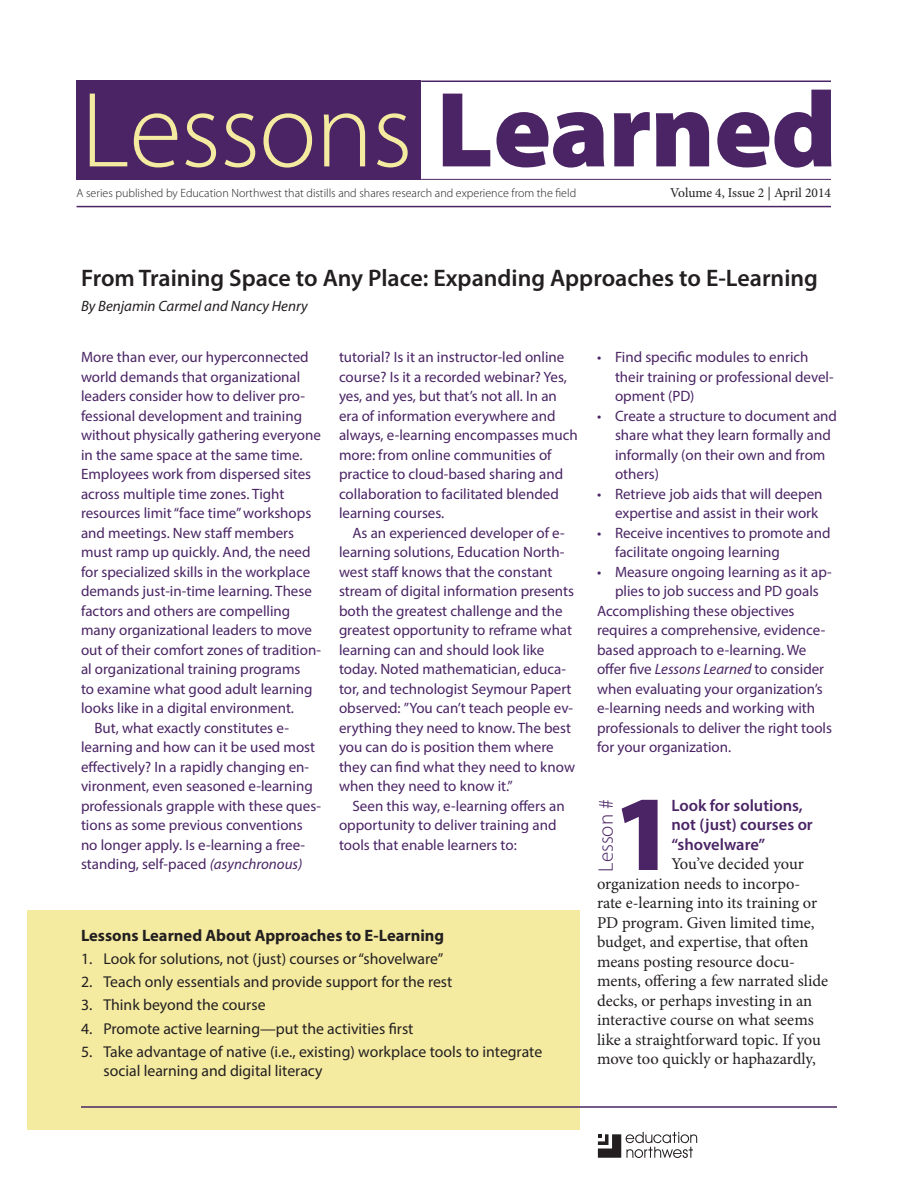
<style>
.page{position:relative;width:918px;height:1188px;background:#fff}
.page>*{position:absolute;margin:0;border:0;box-sizing:border-box;transform-origin:0 0}
.t1{font:300 108px "Myriad Pro";letter-spacing:-.01em;color:#f4eba1}
.lesson_subheader{font:900 108px "Myriad Pro";color:#4a2464}
.heading{font:600 24px "Myriad Pro";color:#231f20}
.lesson_subheader-2{font:300 21px "Myriad Pro";color:#4a2464}
.body_no_indent{font:16.5px/19.5px "Minion Pro";color:#231f20}
.lesson_subhead_text{font:600 16.5px/19.5px "Myriad Pro";color:#4a2464}
.sidebar_heading{font:700 16.5px "Myriad Pro";color:#231f20}
.t2{font:15.75px/18.8px "Myriad Pro";color:#231f20}
.lead_in_text{font:15px/19.5px "Myriad Pro";color:#4a2464}
.author_s{font:italic 15px "Myriad Pro";color:#231f20}
.t3{font:13.5px "Minion Pro";letter-spacing:-.005em;color:#231f20}
.t4{font:300 12px "Myriad Pro";color:#231f20}
.s1{font-weight:900;color:#4a2464}
.s2{font-style:italic}
</style>
<div class="page">
<div style="left:76px;top:81px;width:345px;height:99px;background:#4a2464"></div>
<div style="left:27px;top:910px;width:553px;height:220px;background:#f4eba1"></div>
<hr style="left:81px;top:1106px;width:756px;height:2px;background:#4a2464">
<hr style="left:421px;top:179px;width:410px;height:1px;background:#4a2464">
<hr style="left:421px;top:81px;width:410px;height:1px;background:#4a2464">
<hr style="left:77px;top:206px;width:754px;height:1px;background:#4a2464">
<svg style="left:598px;top:1132px;width:99px;height:26px"></svg>
<p class="t1" style="left:81px;top:71px;width:758px">Lessons <span class="s1">Learned</span></p>
<p class="t4" style="left:76px;top:187px;width:501px">A series published by Education Northwest that distills and shares research and experience from the field</p>
<p class="t3" style="left:670px;top:184px;width:162px">Volume 4, Issue 2 | April 2014</p>
<p class="heading" style="left:81px;top:263px;width:739px">From Training Space to Any Place: Expanding Approaches to E-Learning</p>
<p class="author_s" style="left:81px;top:297px;width:228px">By Benjamin Carmel and Nancy Henry</p>
<p class="lead_in_text" style="left:81px;top:347px;width:241px">More than ever, our hyperconnected world demands that organizational leaders consider how to deliver pro&shy;fessional development and training without physically gathering everyone in the same space at the same time.<br>Employees work from dispersed sites across multiple time zones. Tight resources limit “face time” workshops and meetings. New staff members must ramp up quickly. And, the need for specialized skills in the workplace demands just-in-time learning. These factors and others are compelling many organizational leaders to move out of their comfort zones of tradition&shy;al organizational training programs<br>to examine what good adult learning looks like in a digital environment.</p>
<p class="lead_in_text" style="left:81px;top:718px;width:241px;text-indent:14px">But, what exactly constitutes e&shy;learning and how can it be used most effectively? In a rapidly changing en&shy;vironment, even seasoned e-learning professionals grapple with these ques&shy;tions as some previous conventions no longer apply. Is e-learning a free&shy;standing, self-paced <span class="s2">(asynchronous)</span></p>
<p class="lead_in_text" style="left:339px;top:347px;width:240px">tutorial? Is it an instructor-led online course? Is it a recorded webinar? Yes, yes, and yes, but that’s not all. In an era of information everywhere and always, e-learning encompasses much more: from online communities of practice to cloud-based sharing and collaboration to facilitated blended learning courses.</p>
<p class="lead_in_text" style="left:339px;top:523px;width:238px;text-indent:14px">As an experienced developer of e&shy;learning solutions, Education North&shy;west staff knows that the constant stream of digital information presents both the greatest challenge and the greatest opportunity to reframe what learning can and should look like today. Noted mathematician, educa&shy;tor, and technologist Seymour Papert observed: ”You can’t teach people ev&shy;erything they need to know. The best you can do is position them where they can find what they need to know when they need to know it.”</p>
<p class="lead_in_text" style="left:339px;top:796px;width:227px;text-indent:14px">Seen this way, e-learning offers an opportunity to deliver training and tools that enable learners to:</p>
<p class="sidebar_heading" style="left:81px;top:924px;width:365px">Lessons Learned About Approaches to E-Learning</p>
<p class="t2" style="left:81px;top:949px;width:364px">1. Look for solutions, not (just) courses or “shovelware”</p>
<p class="t2" style="left:81px;top:972px;width:373px">2. Teach only essentials and provide support for the rest</p>
<p class="t2" style="left:81px;top:995px;width:186px">3. Think beyond the course</p>
<p class="t2" style="left:81px;top:1019px;width:334px">4. Promote active learning—put the activities first</p>
<p class="t2" style="left:104px;top:1042px;width:440px;text-indent:-22px">5. Take advantage of native (i.e., existing) workplace tools to integrate social learning and digital literacy</p>
<p class="lead_in_text" style="left:615px;top:347px;width:220px;text-indent:-18px">• Find specific modules to enrich their training or professional devel&shy;opment (PD)</p>
<p class="lead_in_text" style="left:615px;top:406px;width:224px;text-indent:-18px">• Create a structure to document and share what they learn formally and informally (on their own and from others)</p>
<p class="lead_in_text" style="left:597px;top:484px;width:227px;text-align:right">• Retrieve job aids that will deepen expertise and assist in their work</p>
<p class="lead_in_text" style="left:615px;top:523px;width:217px;text-indent:-18px">• Receive incentives to promote and facilitate ongoing learning</p>
<p class="lead_in_text" style="left:597px;top:562px;width:236px;text-align:center">• Measure ongoing learning as it ap&shy;plies to job success and PD goals</p>
<p class="lead_in_text" style="left:597px;top:601px;width:237px">Accomplishing these objectives requires a comprehensive, evidence&shy;based approach to e-learning. We offer five <span class="s2">Lessons Learned</span> to consider when evaluating your organization’s e-learning needs and working with professionals to deliver the right tools for your organization.</p>
<p class="lesson_subhead_text" style="left:671px;top:795px;width:143px">Look for solutions, not (just) courses or “shovelware”</p>
<p class="body_no_indent" style="left:597px;top:854px;width:233px;text-indent:74px">You’ve decided your organization needs to incorpo&shy;rate e-learning into its training or<br>PD program. Given limited time, budget, and expertise, that often means posting resource docu&shy;ments, offering a few narrated slide decks, or perhaps investing in an interactive course on what seems like a straightforward topic. If you move too quickly or haphazardly,</p>
<p class="lesson_subheader-2" style="left:594px;top:872px;width:74px;rotate:-90deg">Lesson #</p>
<p class="lesson_subheader" style="left:613px;top:772px;width:63px">1</p>
</div>
